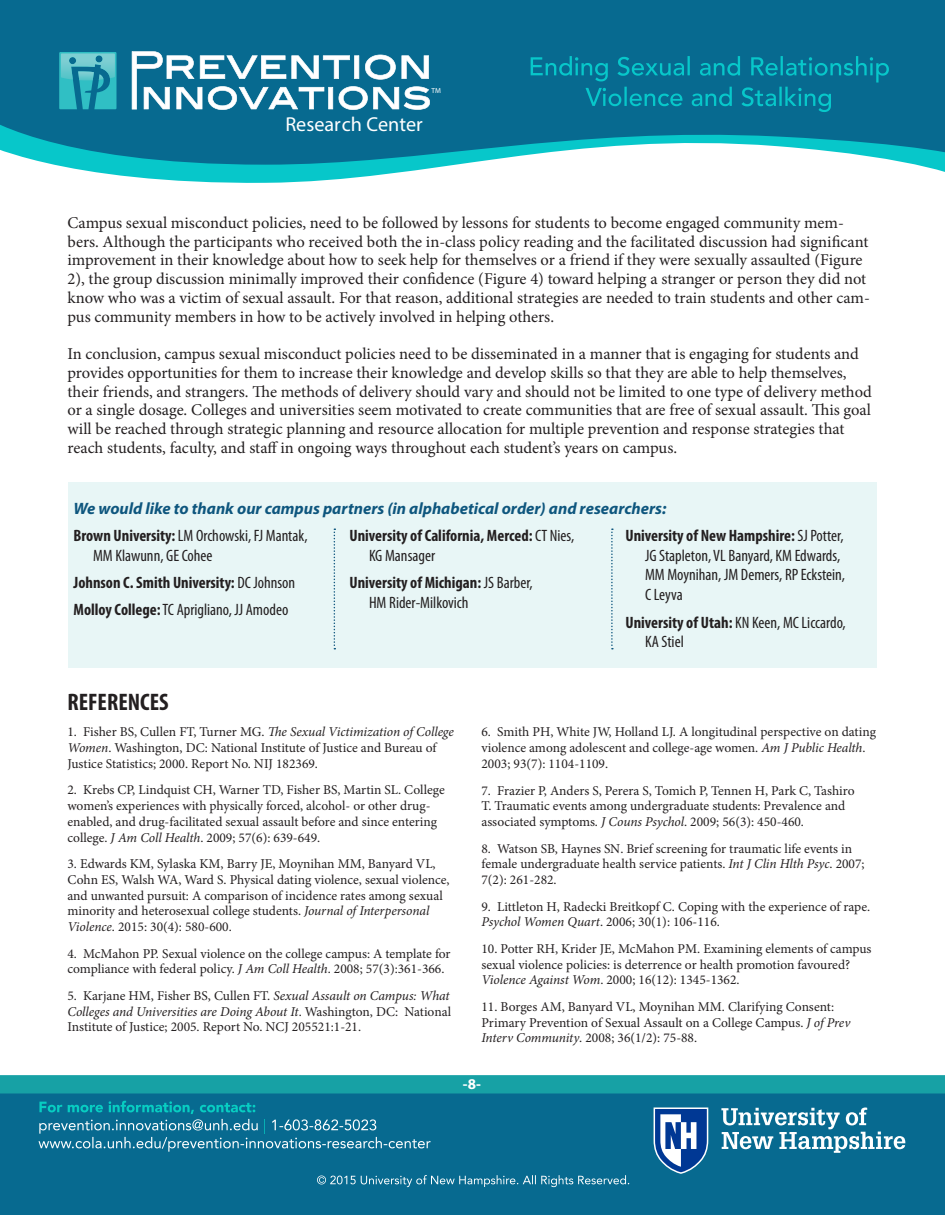
<style>
.page{position:relative;width:945px;height:1215px;background:#fff}
.page>*{position:absolute;margin:0;border:0;box-sizing:border-box;transform-origin:0 0}
.t1{font:700 condensed 24px "Myriad Pro";color:#231f20}
.t2{font:20.25px "Myriad Pro";color:#fff}
.Minio_Pro_11pt{font:16.5px/18.8px "Minion Pro";color:#231f20}
.Minio_Pro_11pt-2{font:condensed 16.5px/19.8px "Myriad Pro";color:#231f20}
.Minio_Pro_11pt-3{font:700 condensed 16.5px/19.8px "Myriad Pro";color:#231f20}
.Minio_Pro_11pt-4{font:italic 700 16.5px "Myriad Pro";color:#0e567e}
.t3{font:700 15px "Myriad Pro";color:#fff}
.Minio_Pro_11pt-5{font:13.5px/15.8px "Minion Pro";color:#231f20}
.t4{font:7.35px "Myriad Pro";color:#fff}
.s1{font-weight:400}
.s2{font-weight:700}
.s3{font-style:italic}
</style>
<div class="page">
<div style="left:0;top:1079px;width:945px;height:136px;background:#076a90"></div>
<svg style="left:38px;top:1101px;width:393px;height:51px"></svg>
<svg style="left:317px;top:1175px;width:312px;height:12px"></svg>
<svg style="left:653px;top:1107px;width:56px;height:67px;background:#537fb5"></svg>
<svg style="left:721px;top:1108px;width:184px;height:45px"></svg>
<svg style="left:56px;top:165px;width:889px;height:18px"></svg>
<svg style="left:0;top:0;width:945px;height:165px;background:#167a9b"></svg>
<svg style="left:531px;top:56px;width:358px;height:56px;background:#077999"></svg>
<svg style="left:132px;top:51px;width:298px;height:59px"></svg>
<svg style="left:59px;top:52px;width:58px;height:57px;background:#25a8b6"></svg>
<img style="left:61px;top:53px;width:54px;height:27px">
<div style="left:68px;top:482px;width:809px;height:186px;background:#e8f6f6"></div>
<svg style="left:611px;top:529px;width:2px;height:120px"></svg>
<svg style="left:334px;top:529px;width:1px;height:120px"></svg>
<div style="left:1px;top:1076px;width:943px;height:17px;background:#17a1a5"></div>
<div style="left:0;top:1075px;width:945px;height:19px;border:2px solid #17a1a5"></div>
<p class="t4" style="left:432px;top:86px;width:11px">TM</p>
<p class="t2" style="left:285px;top:112px;width:139px">Research Center</p>
<p class="Minio_Pro_11pt" style="left:68px;top:213px;width:804px">Campus sexual misconduct policies, need to be followed by lessons for students to become engaged community mem&shy;bers. Although the participants who received both the in-class policy reading and the facilitated discussion had significant improvement in their knowledge about how to seek help for themselves or a friend if they were sexually assaulted (Figure 2), the group discussion minimally improved their confidence (Figure 4) toward helping a stranger or person they did not know who was a victim of sexual assault. For that reason, additional strategies are needed to train students and other cam&shy;pus community members in how to be actively involved in helping others.</p>
<p class="Minio_Pro_11pt" style="left:68px;top:345px;width:806px">In conclusion, campus sexual misconduct policies need to be disseminated in a manner that is engaging for students and provides opportunities for them to increase their knowledge and develop skills so that they are able to help themselves, their friends, and strangers. The methods of delivery should vary and should not be limited to one type of delivery method or a single dosage. Colleges and universities seem motivated to create communities that are free of sexual assault. This goal will be reached through strategic planning and resource allocation for multiple prevention and response strategies that reach students, faculty, and staff in ongoing ways throughout each student’s years on campus.</p>
<p class="Minio_Pro_11pt-4" style="left:74px;top:498px;width:594px">We would like to thank our campus partners (in alphabetical order) and researchers:</p>
<p class="Minio_Pro_11pt-3" style="left:369px;top:525px;width:207px;text-indent:-20px">University of California, Merced: <span class="s1">CT Nies,<br>KG Mansager</span></p>
<p class="Minio_Pro_11pt-2" style="left:369px;top:572px;width:165px;text-indent:-20px"><span class="s2">University of Michigan:</span> JS Barber,<br>HM Rider-Milkovich</p>
<p class="Minio_Pro_11pt-2" style="left:645px;top:525px;width:202px;text-indent:-20px"><span class="s2">University of New Hampshire:</span> SJ Potter,<br>JG Stapleton, VL Banyard, KM Edwards,<br>MM Moynihan, JM Demers, RP Eckstein,<br>C Leyva</p>
<p class="Minio_Pro_11pt-2" style="left:645px;top:612px;width:202px;text-indent:-20px"><span class="s2">University of Utah:</span> KN Keen, MC Liccardo,<br>KA Stiel</p>
<p class="Minio_Pro_11pt-2" style="left:93px;top:525px;width:216px;text-indent:-20px"><span class="s2">Brown University:</span> LM Orchowski, FJ Mantak,<br>MM Klawunn, GE Cohee</p>
<p class="Minio_Pro_11pt-3" style="left:74px;top:572px;width:223px">Johnson C. Smith University: <span class="s1">DC Johnson</span></p>
<p class="Minio_Pro_11pt-2" style="left:74px;top:600px;width:216px"><span class="s2">Molloy College:</span> TC Aprigliano, JJ Amodeo</p>
<p class="t1" style="left:68px;top:687px;width:103px">REFERENCES</p>
<p class="Minio_Pro_11pt-5" style="left:68px;top:724px;width:388px">1. Fisher BS, Cullen FT, Turner MG. <span class="s3">The Sexual Victimization of College<br>Women</span>. Washington, DC: National Institute of Justice and Bureau of<br>Justice Statistics; 2000. Report No. NIJ 182369.</p>
<p class="Minio_Pro_11pt-5" style="left:68px;top:782px;width:379px">2. Krebs CP, Lindquist CH, Warner TD, Fisher BS, Martin SL. College women’s experiences with physically forced, alcohol- or other drug&shy;enabled, and drug-facilitated sexual assault before and since entering college. <span class="s3">J Am Coll Health</span>. 2009; 57(6): 639-649.</p>
<p class="Minio_Pro_11pt-5" style="left:68px;top:856px;width:384px">3. Edwards KM, Sylaska KM, Barry JE, Moynihan MM, Banyard VL, Cohn ES, Walsh WA, Ward S. Physical dating violence, sexual violence, and unwanted pursuit: A comparison of incidence rates among sexual minority and heterosexual college students. <span class="s3">Journal of Interpersonal Violence</span>. 2015: 30(4): 580-600.</p>
<p class="Minio_Pro_11pt-5" style="left:68px;top:946px;width:385px">4. McMahon PP. Sexual violence on the college campus: A template for compliance with federal policy. <span class="s3">J Am Coll Health</span>. 2008; 57(3):361-366.</p>
<p class="Minio_Pro_11pt-5" style="left:68px;top:988px;width:385px;text-align:justify">5. Karjane HM, Fisher BS, Cullen FT. <span class="s3">Sexual Assault on Campus: What Colleges and Universities are Doing About It</span>. Washington, DC: National Institute of Justice; 2005. Report No. NCJ 205521:1-21.</p>
<p class="Minio_Pro_11pt-5" style="left:482px;top:724px;width:396px">6. Smith PH, White JW, Holland LJ. A longitudinal perspective on dating violence among adolescent and college-age women. <span class="s3">Am J Public Health</span>.<br>2003; 93(7): 1104-1109.</p>
<p class="Minio_Pro_11pt-5" style="left:482px;top:782px;width:375px">7. Frazier P, Anders S, Perera S, Tomich P, Tennen H, Park C, Tashiro<br>T. Traumatic events among undergraduate students: Prevalence and associated symptoms. <span class="s3">J Couns Psychol</span>. 2009; 56(3): 450-460.</p>
<p class="Minio_Pro_11pt-5" style="left:482px;top:840px;width:385px">8. Watson SB, Haynes SN. Brief screening for traumatic life events in female undergraduate health service patients. <span class="s3">Int J Clin Hlth Psyc</span>. 2007;<br>7(2): 261-282.</p>
<p class="Minio_Pro_11pt-5" style="left:482px;top:899px;width:390px">9. Littleton H, Radecki Breitkopf C. Coping with the experience of rape.<br><span class="s3">Psychol Women Quart</span>. 2006; 30(1): 106-116.</p>
<p class="Minio_Pro_11pt-5" style="left:482px;top:941px;width:392px">10. Potter RH, Krider JE, McMahon PM. Examining elements of campus sexual violence policies: is deterrence or health promotion favoured?<br><span class="s3">Violence Against Wom</span>. 2000; 16(12): 1345-1362.</p>
<p class="Minio_Pro_11pt-5" style="left:482px;top:999px;width:370px">11. Borges AM, Banyard VL, Moynihan MM. Clarifying Consent:<br>Primary Prevention of Sexual Assault on a College Campus. <span class="s3">J of Prev<br>Interv Community</span>. 2008; 36(1/2): 75-88.</p>
<p class="t3" style="left:463px;top:1074px;width:19px">-8-</p>
</div>
